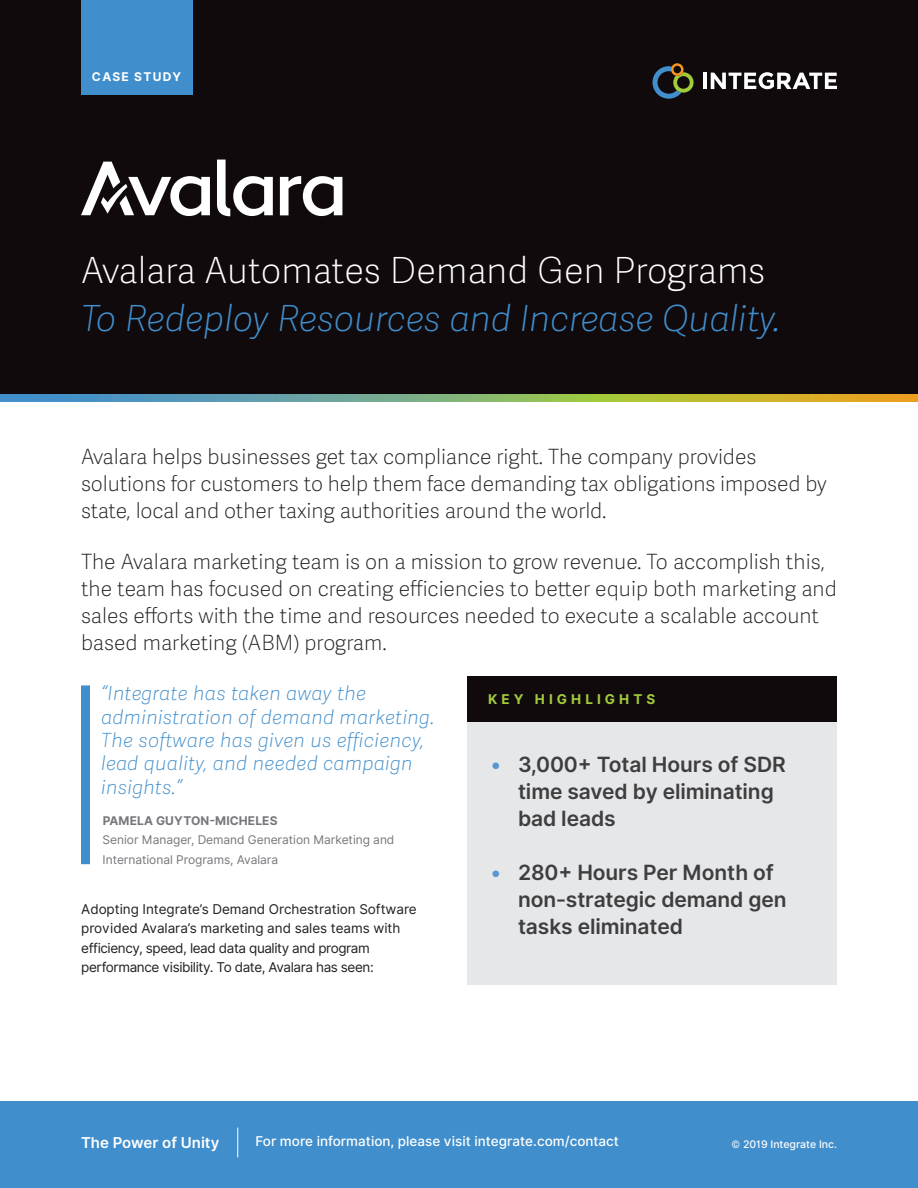
<style>
.page{position:relative;width:918px;height:1188px;background:#fff}
.page>*{position:absolute;margin:0;border:0;box-sizing:border-box;transform-origin:0 0}
.Case_Study_Title_1st{font:italic 100 36px/48px "Adelle Sans";color:#408ecc}
.Intro_Copy__Larger_T{font:100 21px/27px "Adelle Sans";letter-spacing:-.005em;color:#231f20}
.t1{font:600 21px/27px "Inter UI";letter-spacing:-.005em;color:#3e3e3f}
.t2{font:italic 100 19.5px/23.4px "Adelle Sans";letter-spacing:.02em;color:#408ecc}
.t3{font:600 15px "Inter UI";color:#fff}
.Main_Body_Copy__Smal{font:13.5px/19.5px "Inter UI";letter-spacing:-.015em;color:#231f20}
.t4{font:500 13.5px "Inter UI";color:#fff}
.t5{font:700 13.5px "Inter UI";letter-spacing:.3em;color:#a1cc3a}
.t6{font:12px/19.5px "Inter UI";letter-spacing:-.005em;color:#76777b}
.Quote_Author{font:700 12px "Inter UI";letter-spacing:.005em;color:#76777b}
.t7{font:700 12px "Inter UI";letter-spacing:.11em;color:#fff}
.t8{font:500 10.5px "Inter UI";color:#fff}
.s1{font-style:normal;color:#fff}
.s2{color:#5897d0}
</style>
<div class="page">
<div style="left:0;top:1102px;width:918px;height:86px;background:#408ecc"></div>
<svg style="left:237px;top:1128px;width:1px;height:29px"></svg>
<svg style="left:0;top:393px;width:918px;height:9px;background:#7e9968"></svg>
<div style="left:0;top:0;width:918px;height:393px;background:#110a0c"></div>
<svg style="left:652px;top:63px;width:42px;height:36px"></svg>
<hr style="left:703px;top:73px;width:4px;height:16px;background:#fff">
<svg style="left:711px;top:72px;width:126px;height:17px"></svg>
<div style="left:81px;top:0;width:111px;height:94px;background:#408ecc"></div>
<div style="left:81px;top:685px;width:9px;height:179px;background:#408ecc"></div>
<div style="left:468px;top:722px;width:369px;height:263px;background:#e6e7e9"></div>
<div style="left:468px;top:676px;width:369px;height:46px;background:#110a0c"></div>
<svg style="left:217px;top:160px;width:56px;height:56px"></svg>
<svg style="left:280px;top:176px;width:62px;height:40px"></svg>
<svg style="left:81px;top:162px;width:129px;height:54px"></svg>
<p class="t7" style="left:92px;top:68px;width:91px">CASE STUDY</p>
<p class="Case_Study_Title_1st" style="left:81px;top:245px;width:701px"><span class="s1">Avalara Automates Demand Gen Programs<br></span>To Redeploy Resources and Increase Quality.</p>
<p class="Intro_Copy__Larger_T" style="left:81px;top:442px;width:747px">Avalara helps businesses get tax compliance right. The company provides solutions for customers to help them face demanding tax obligations imposed by state, local and other taxing authorities around the world.</p>
<p class="Intro_Copy__Larger_T" style="left:81px;top:547px;width:757px">The Avalara marketing team is on a mission to grow revenue. To accomplish this, the team has focused on creating efficiencies to better equip both marketing and sales efforts with the time and resources needed to execute a scalable account based marketing (ABM) program.</p>
<p class="t5" style="left:488px;top:689px;width:168px">KEY HIGHLIGHTS</p>
<p class="t2" style="left:101px;top:681px;width:335px">“Integrate has taken away the administration of demand marketing.<br>The software has given us efficiency, lead quality, and needed campaign insights.”</p>
<p class="Quote_Author" style="left:103px;top:812px;width:176px">PAMELA GUYTON-MICHELES</p>
<p class="t6" style="left:103px;top:830px;width:293px">Senior Manager, Demand Generation Marketing and<br>International Programs, Avalara</p>
<p class="t1" style="left:518px;top:751px;width:269px;text-indent:-27px"><span class="s2">•</span> 3,000+ Total Hours of SDR time saved by eliminating bad leads</p>
<p class="t1" style="left:518px;top:859px;width:270px;text-indent:-27px"><span class="s2">•</span> 280+ Hours Per Month of non-strategic demand gen tasks eliminated</p>
<p class="Main_Body_Copy__Smal" style="left:81px;top:899px;width:337px">Adopting Integrate’s Demand Orchestration Software provided Avalara’s marketing and sales teams with efficiency, speed, lead data quality and program performance visibility. To date, Avalara has seen:</p>
<p class="t3" style="left:81px;top:1131px;width:140px">The Power of Unity</p>
<p class="t4" style="left:256px;top:1132px;width:365px">For more information, please visit integrate.com/contact</p>
<p class="t8" style="left:732px;top:1136px;width:107px">© 2019 Integrate Inc.</p>
</div>
